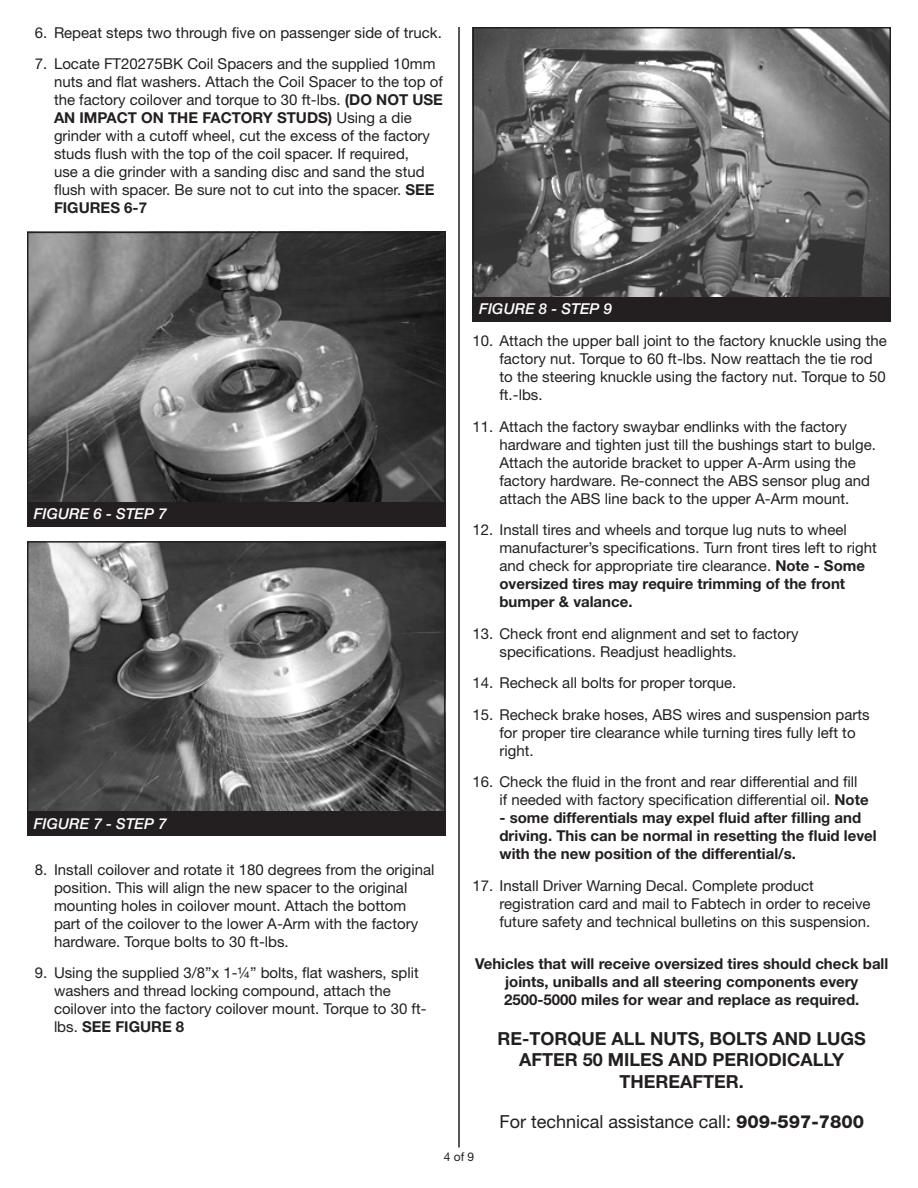
<style>
.page{position:relative;width:918px;height:1188px;background:#fff}
.page>*{position:absolute;margin:0;border:0;box-sizing:border-box;transform-origin:0 0}
.t1{font:700 18px/21.6px "Helvetica Neue LT Std";color:#231f20;text-align:center}
.t2{font:18px "Helvetica Neue LT Std";color:#231f20}
.t3{font:15px/18px "Helvetica Neue LT Std";color:#231f20}
.t4{font:700 15px/18px "Helvetica Neue LT Std";color:#231f20}
.t5{font:italic 500 15px "Helvetica Neue LT Std";color:#fff}
.t6{font:12px "Helvetica Neue LT Std";color:#231f20}
.s1{font-weight:700}
.s2{font-weight:800}
</style>
<div class="page">
<hr style="left:458px;top:27px;width:2px;height:1121px;background:#231f20">
<img style="left:30px;top:235px;width:413px;height:267px">
<div style="left:27px;top:232px;width:419px;height:294px;border:2px solid #231f20"></div>
<div style="left:27px;top:502px;width:419px;height:24px;background:#231f20"></div>
<img style="left:30px;top:544px;width:413px;height:267px">
<div style="left:27px;top:541px;width:419px;height:295px;border:2px solid #231f20"></div>
<div style="left:27px;top:811px;width:419px;height:25px;background:#231f20"></div>
<img style="left:475px;top:30px;width:413px;height:267px">
<div style="left:472px;top:27px;width:419px;height:295px;border:2px solid #231f20"></div>
<div style="left:472px;top:297px;width:419px;height:25px;background:#231f20"></div>
<p class="t3" style="left:35px;top:23px;width:409px">6. Repeat steps two through five on passenger side of truck.</p>
<p class="t3" style="left:54px;top:55px;width:390px;text-indent:-19px">7. Locate FT20275BK Coil Spacers and the supplied 10mm nuts and flat washers. Attach the Coil Spacer to the top of the factory coilover and torque to 30 ft-lbs. <span class="s1">(DO NOT USE AN IMPACT ON THE FACTORY STUDS)</span> Using a die grinder with a cutoff wheel, cut the excess of the factory studs flush with the top of the coil spacer. If required,<br>use a die grinder with a sanding disc and sand the stud flush with spacer. Be sure not to cut into the spacer. <span class="s1">SEE FIGURES 6-7</span></p>
<p class="t5" style="left:34px;top:505px;width:134px">FIGURE 6 - STEP 7</p>
<p class="t5" style="left:34px;top:814px;width:134px">FIGURE 7 - STEP 7</p>
<p class="t3" style="left:54px;top:860px;width:382px;text-indent:-19px">8. Install coilover and rotate it 180 degrees from the original position. This will align the new spacer to the original mounting holes in coilover mount. Attach the bottom part of the coilover to the lower A-Arm with the factory hardware. Torque bolts to 30 ft-lbs.</p>
<p class="t3" style="left:54px;top:964px;width:374px;text-indent:-19px">9. Using the supplied 3/8”x 1-¼” bolts, flat washers, split washers and thread locking compound, attach the coilover into the factory coilover mount. Torque to 30 ft&shy;lbs. <span class="s1">SEE FIGURE 8</span></p>
<p class="t5" style="left:479px;top:300px;width:134px">FIGURE 8 - STEP 9</p>
<p class="t3" style="left:500px;top:332px;width:389px;text-indent:-27px">10. Attach the upper ball joint to the factory knuckle using the factory nut. Torque to 60 ft-lbs. Now reattach the tie rod to the steering knuckle using the factory nut. Torque to 50 ft.-lbs.</p>
<p class="t3" style="left:500px;top:417px;width:378px;text-indent:-27px">11. Attach the factory swaybar endlinks with the factory hardware and tighten just till the bushings start to bulge.<br>Attach the autoride bracket to upper A-Arm using the factory hardware. Re-connect the ABS sensor plug and attach the ABS line back to the upper A-Arm mount.</p>
<p class="t3" style="left:500px;top:521px;width:379px;text-indent:-27px">12. Install tires and wheels and torque lug nuts to wheel manufacturer’s specifications. Turn front tires left to right and check for appropriate tire clearance. <span class="s1">Note - Some oversized tires may require trimming of the front bumper &amp; valance.</span></p>
<p class="t3" style="left:500px;top:624px;width:301px;text-indent:-27px">13. Check front end alignment and set to factory specifications. Readjust headlights.</p>
<p class="t3" style="left:472px;top:674px;width:265px">14. Recheck all bolts for proper torque.</p>
<p class="t3" style="left:500px;top:705px;width:372px;text-indent:-27px">15. Recheck brake hoses, ABS wires and suspension parts for proper tire clearance while turning tires fully left to right.</p>
<p class="t3" style="left:500px;top:773px;width:371px;text-indent:-27px">16. Check the fluid in the front and rear differential and fill if needed with factory specification differential oil. <span class="s1">Note</span></p>
<p class="t4" style="left:500px;top:808px;width:379px">- some differentials may expel fluid after filling and driving. This can be normal in resetting the fluid level with the new position of the differential/s.</p>
<p class="t3" style="left:500px;top:876px;width:373px;text-indent:-27px">17. Install Driver Warning Decal. Complete product registration card and mail to Fabtech in order to receive future safety and technical bulletins on this suspension.</p>
<p class="t4" style="left:475px;top:955px;width:415px;text-align:center">Vehicles that will receive oversized tires should check ball joints, uniballs and all steering components every<br>2500-5000 miles for wear and replace as required.</p>
<p class="t1" style="left:498px;top:1027px;width:370px">RE-TORQUE ALL NUTS, BOLTS AND LUGS<br>AFTER 50 MILES AND PERIODICALLY<br>THEREAFTER.</p>
<p class="t2" style="left:499px;top:1111px;width:366px">For technical assistance call: <span class="s2">909-597-7800</span></p>
<p class="t6" style="left:444px;top:1150px;width:32px">4 of 9</p>
</div>
